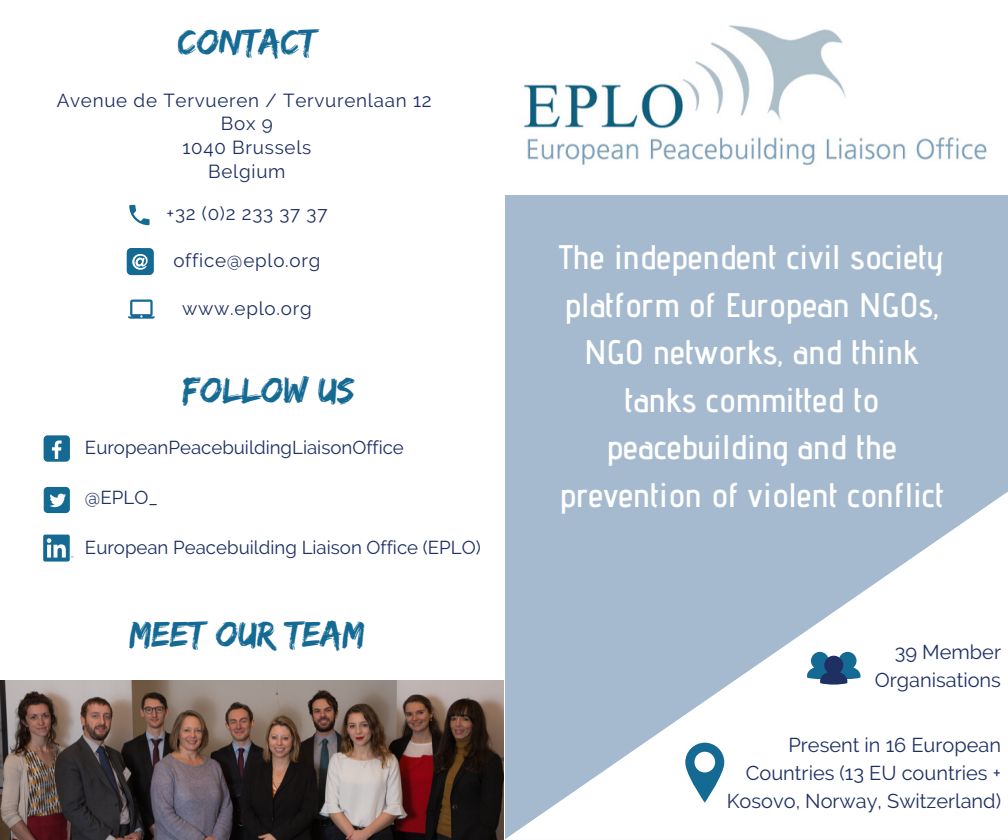
<style>
.page{position:relative;width:1008px;height:840px;background:#a5bacf}
.page>*{position:absolute;margin:0;border:0;box-sizing:border-box;transform-origin:0 0}
.t1{font:37.2px "Edo";color:#156a94}
.t2{font:600 34px/47.6px "Advent Pro";color:#fff;text-align:center}
.t3{font:20px/28px "Raleway";color:#1e2f62;text-align:right}
.t4{font:18.8px "Raleway";color:#1e2f62}
.t5{font:18.8px/23.6px "Raleway";letter-spacing:.04em;color:#1e2f62;text-align:center}
</style>
<div class="page">
<img style="left:505px;top:0;width:503px;height:195px">
<div style="left:1px;top:0;width:504px;height:840px;background:#fff"></div>
<svg style="left:505px;top:491px;width:503px;height:349px"></svg>
<svg style="left:807px;top:652px;width:54px;height:33px;background:#5780a1"></svg>
<svg style="left:685px;top:743px;width:39px;height:60px;background:#87b3c8"></svg>
<svg style="left:129px;top:205px;width:21px;height:20px"></svg>
<svg style="left:128px;top:300px;width:27px;height:19px"></svg>
<div style="left:44px;top:435px;width:26px;height:27px;background:#156a94;border-radius:4px"></div>
<svg style="left:52px;top:440px;width:10px;height:19px"></svg>
<div style="left:44px;top:487px;width:26px;height:26px;background:#156a94;border-radius:4px"></div>
<svg style="left:49px;top:494px;width:17px;height:13px"></svg>
<div style="left:43px;top:535px;width:27px;height:27px;background:#156a94;border-radius:2px"></div>
<svg style="left:47px;top:538px;width:26px;height:20px"></svg>
<div style="left:127px;top:248px;width:27px;height:27px;background:#156a94;border-radius:5px"></div>
<svg style="left:127px;top:248px;width:21px;height:27px"></svg>
<img style="left:0;top:680px;width:504px;height:160px">
<p class="t1" style="left:178px;top:20px;width:140px">CONTACT</p>
<p class="t5" style="left:57px;top:88px;width:376px">Avenue de Tervueren / Tervurenlaan 12<br>Box 9<br>1040 Brussels<br>Belgium</p>
<p class="t4" style="left:166px;top:202px;width:162px">+32 (0)2 233 37 37</p>
<p class="t5" style="left:173px;top:249px;width:149px">office@eplo.org</p>
<p class="t5" style="left:182px;top:296px;width:131px">www.eplo.org</p>
<p class="t1" style="left:182px;top:368px;width:174px">FOLLOW US</p>
<p class="t4" style="left:85px;top:436px;width:320px">EuropeanPeacebuildingLiaisonOffice</p>
<p class="t4" style="left:85px;top:486px;width:74px">@EPLO_</p>
<p class="t4" style="left:85px;top:537px;width:397px">European Peacebuilding Liaison Office (EPLO)</p>
<p class="t1" style="left:129px;top:612px;width:236px">MEET OUR TEAM</p>
<p class="t2" style="left:559px;top:233px;width:386px">The independent civil society platform of European NGOs,<br>NGO networks, and think tanks committed to peacebuilding and the prevention of violent conflict</p>
<p class="t3" style="left:875px;top:638px;width:128px">39 Member<br>Organisations</p>
<p class="t3" style="left:727px;top:731px;width:276px">Present in 16 European<br>Countries (13 EU countries +<br>Kosovo, Norway, Switzerland)</p>
</div>
